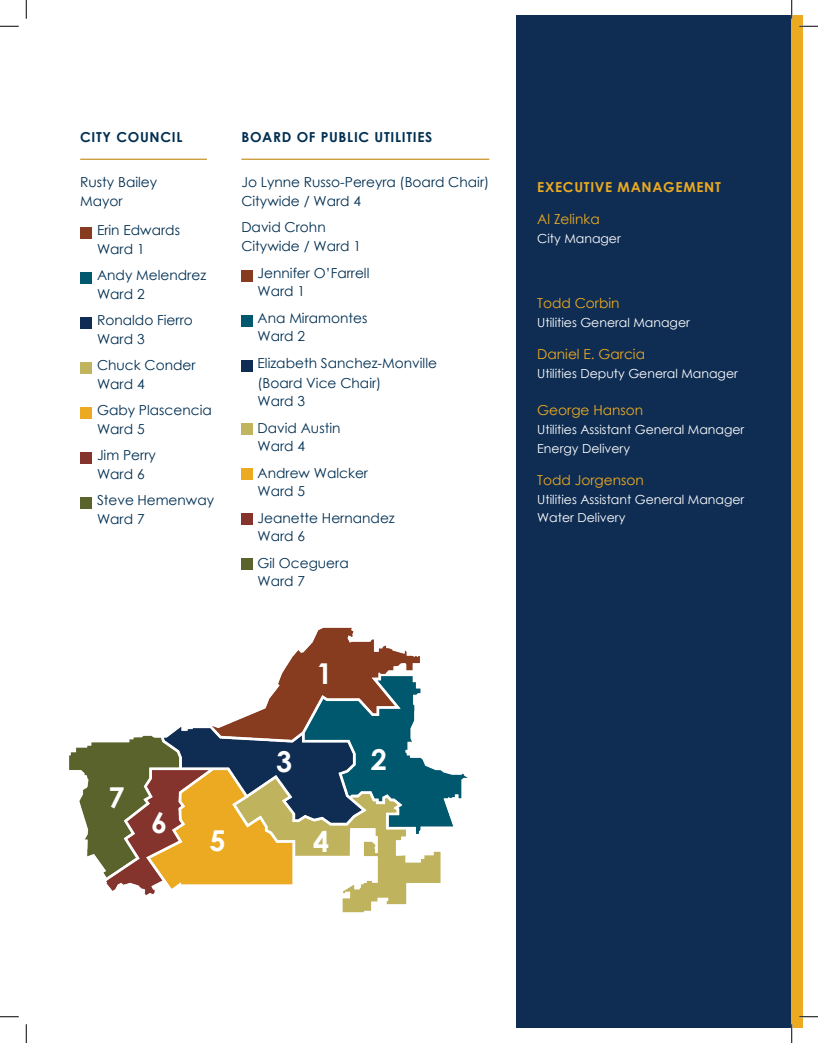
<style>
.page{position:relative;width:818px;height:1043px;background:#fff}
.page>*{position:absolute;margin:0;border:0;box-sizing:border-box;transform-origin:0 0}
.t1{font:700 28.75px "Century Gothic";color:#fff}
.FR_Body{font:13.75px/19.9px "Century Gothic";color:#002f52}
.FR_Body-2{font:13.75px "Century Gothic";color:#ecaa20}
.t2{font:700 13.75px "Century Gothic";letter-spacing:.05em;color:#002f52}
.FR_Body-3{font:700 13.75px "Century Gothic";letter-spacing:.05em;color:#ecaa20}
.FR_Body-4{font:12.5px/18.8px "Century Gothic";color:#fff}
</style>
<div class="page">
<div style="left:516px;top:15px;width:275px;height:1013px;background:#0f2d53"></div>
<img style="left:69px;top:627px;width:399px;height:286px">
<div style="left:80px;top:228px;width:11px;height:11px;background:#873b1f"></div>
<div style="left:80px;top:273px;width:11px;height:11px;background:#02586e"></div>
<div style="left:80px;top:318px;width:11px;height:11px;background:#0f2d53"></div>
<div style="left:80px;top:363px;width:11px;height:11px;background:#c0b45e"></div>
<div style="left:80px;top:408px;width:11px;height:11px;background:#ebaa21"></div>
<div style="left:80px;top:453px;width:11px;height:11px;background:#85342d"></div>
<div style="left:80px;top:498px;width:11px;height:11px;background:#5a632c"></div>
<hr style="left:80px;top:159px;width:127px;height:1px;background:#c9942b">
<div style="left:241px;top:271px;width:11px;height:11px;background:#873b1f"></div>
<div style="left:241px;top:316px;width:11px;height:11px;background:#02586e"></div>
<div style="left:241px;top:361px;width:11px;height:11px;background:#0f2d53"></div>
<div style="left:241px;top:423px;width:11px;height:11px;background:#c0b45e"></div>
<div style="left:241px;top:468px;width:11px;height:11px;background:#ebaa21"></div>
<div style="left:241px;top:513px;width:11px;height:11px;background:#85342d"></div>
<div style="left:241px;top:558px;width:11px;height:11px;background:#5a632c"></div>
<hr style="left:241px;top:159px;width:248px;height:1px;background:#c9942b">
<div style="left:791px;top:15px;width:11px;height:1013px;background:#ecaa20"></div>
<svg style="left:0;top:25px;width:19px;height:2px"></svg>
<svg style="left:799px;top:25px;width:19px;height:2px"></svg>
<svg style="left:0;top:1016px;width:19px;height:1px"></svg>
<svg style="left:799px;top:1015px;width:19px;height:2px"></svg>
<svg style="left:25px;top:0;width:2px;height:19px"></svg>
<svg style="left:25px;top:1024px;width:2px;height:18px"></svg>
<svg style="left:790px;top:0;width:2px;height:19px"></svg>
<svg style="left:790px;top:1024px;width:2px;height:18px"></svg>
<p class="t2" style="left:80px;top:126px;width:104px">CITY COUNCIL</p>
<p class="FR_Body" style="left:80px;top:172px;width:78px">Rusty Bailey</p>
<p class="FR_Body" style="left:80px;top:190px;width:44px">Mayor</p>
<p class="FR_Body" style="left:97px;top:219px;width:84px">Erin Edwards</p>
<p class="FR_Body" style="left:97px;top:238px;width:49px">Ward 1</p>
<p class="FR_Body" style="left:97px;top:264px;width:111px">Andy Melendrez</p>
<p class="FR_Body" style="left:97px;top:283px;width:49px">Ward 2</p>
<p class="FR_Body" style="left:97px;top:309px;width:97px">Ronaldo Fierro</p>
<p class="FR_Body" style="left:97px;top:328px;width:49px">Ward 3</p>
<p class="FR_Body" style="left:97px;top:354px;width:100px">Chuck Conder</p>
<p class="FR_Body" style="left:97px;top:373px;width:49px">Ward 4</p>
<p class="FR_Body" style="left:97px;top:400px;width:116px">Gaby Plascencia</p>
<p class="FR_Body" style="left:97px;top:418px;width:49px">Ward 5</p>
<p class="FR_Body" style="left:97px;top:445px;width:60px">Jim Perry</p>
<p class="FR_Body" style="left:97px;top:463px;width:49px">Ward 6</p>
<p class="FR_Body" style="left:97px;top:490px;width:119px">Steve Hemenway</p>
<p class="FR_Body" style="left:97px;top:508px;width:49px">Ward 7</p>
<p class="t2" style="left:241px;top:126px;width:192px">BOARD OF PUBLIC UTILITIES</p>
<p class="FR_Body" style="left:241px;top:172px;width:249px">Jo Lynne Russo-Pereyra (Board Chair)</p>
<p class="FR_Body" style="left:241px;top:190px;width:121px">Citywide / Ward 4</p>
<p class="FR_Body" style="left:241px;top:217px;width:86px">David Crohn</p>
<p class="FR_Body" style="left:241px;top:236px;width:121px">Citywide / Ward 1</p>
<p class="FR_Body" style="left:257px;top:262px;width:113px">Jennifer O’Farrell</p>
<p class="FR_Body" style="left:257px;top:281px;width:49px">Ward 1</p>
<p class="FR_Body" style="left:257px;top:307px;width:111px">Ana Miramontes</p>
<p class="FR_Body" style="left:257px;top:326px;width:49px">Ward 2</p>
<p class="FR_Body" style="left:257px;top:352px;width:181px">Elizabeth Sanchez-Monville (Board Vice Chair)</p>
<p class="FR_Body" style="left:257px;top:391px;width:49px">Ward 3</p>
<p class="FR_Body" style="left:257px;top:417px;width:84px">David Austin</p>
<p class="FR_Body" style="left:257px;top:436px;width:49px">Ward 4</p>
<p class="FR_Body" style="left:257px;top:462px;width:112px">Andrew Walcker</p>
<p class="FR_Body" style="left:257px;top:481px;width:49px">Ward 5</p>
<p class="FR_Body" style="left:257px;top:507px;width:139px">Jeanette Hernandez</p>
<p class="FR_Body" style="left:257px;top:526px;width:49px">Ward 6</p>
<p class="FR_Body" style="left:257px;top:552px;width:93px">Gil Oceguera</p>
<p class="FR_Body" style="left:257px;top:571px;width:49px">Ward 7</p>
<p class="t1" style="left:108px;top:775px;width:18px">7</p>
<p class="t1" style="left:316px;top:651px;width:18px">1</p>
<p class="t1" style="left:276px;top:740px;width:18px">3</p>
<p class="t1" style="left:371px;top:738px;width:18px">2</p>
<p class="t1" style="left:151px;top:801px;width:18px">6</p>
<p class="t1" style="left:209px;top:819px;width:18px">5</p>
<p class="t1" style="left:313px;top:820px;width:18px">4</p>
<p class="FR_Body-3" style="left:537px;top:177px;width:185px">EXECUTIVE MANAGEMENT</p>
<p class="FR_Body-2" style="left:537px;top:210px;width:64px">Al Zelinka</p>
<p class="FR_Body-4" style="left:537px;top:229px;width:85px">City Manager</p>
<p class="FR_Body-2" style="left:537px;top:293px;width:84px">Todd Corbin</p>
<p class="FR_Body-4" style="left:537px;top:312px;width:154px">Utilities General Manager</p>
<p class="FR_Body-2" style="left:537px;top:344px;width:109px">Daniel E. Garcia</p>
<p class="FR_Body-4" style="left:537px;top:363px;width:202px">Utilities Deputy General Manager</p>
<p class="FR_Body-2" style="left:537px;top:400px;width:107px">George Hanson</p>
<p class="FR_Body-4" style="left:537px;top:420px;width:209px">Utilities Assistant General Manager<br>Energy Delivery</p>
<p class="FR_Body-2" style="left:537px;top:470px;width:108px">Todd Jorgenson</p>
<p class="FR_Body-4" style="left:537px;top:489px;width:209px">Utilities Assistant General Manager<br>Water Delivery</p>
</div>
